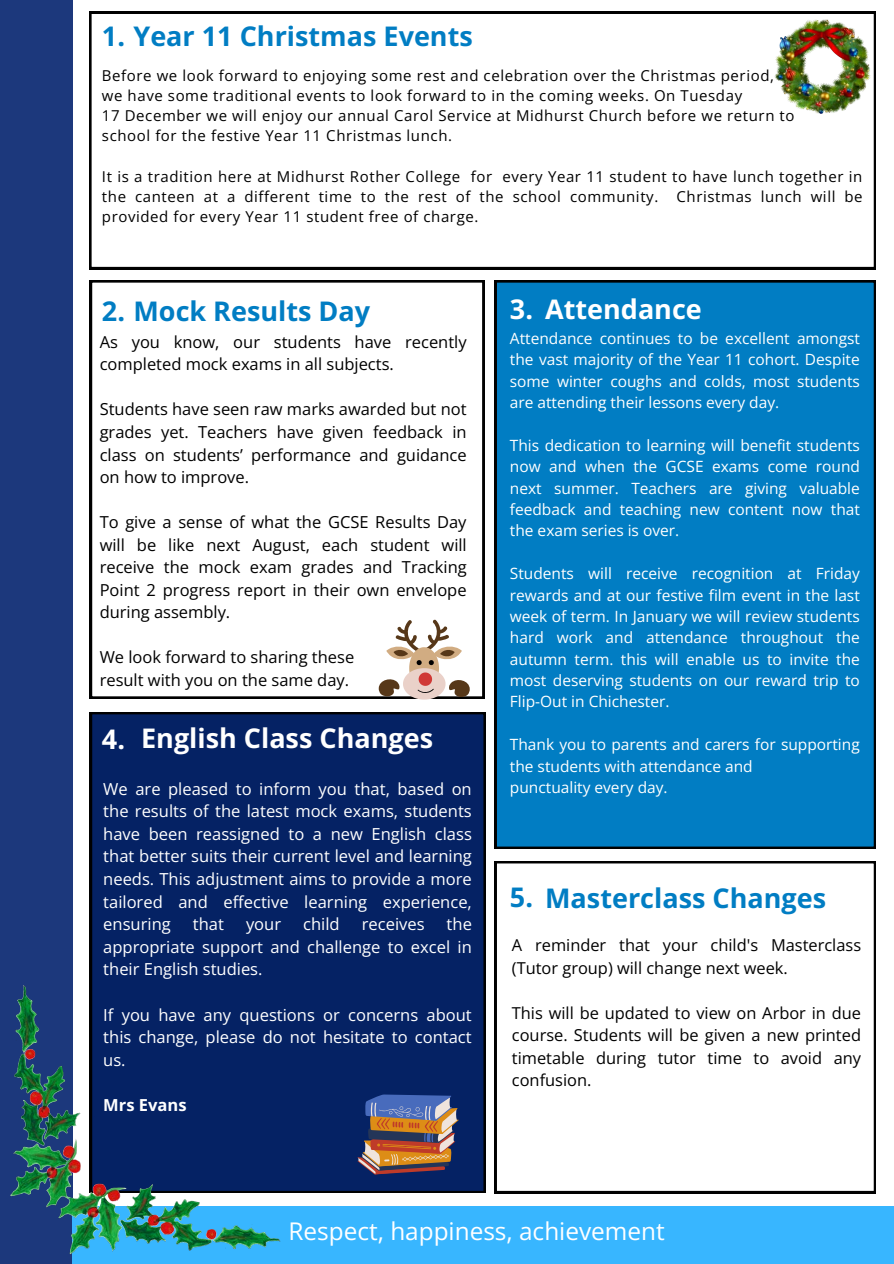
<style>
.page{position:relative;width:894px;height:1264px;background:#fff}
.page>*{position:absolute;margin:0;border:0;box-sizing:border-box;transform-origin:0 0}
.t1{font:700 27px "Open Sans";color:#017dc3}
.t2{font:700 27px "Open Sans";color:#fff}
.t3{font:24.45px "Open Sans";color:#fff}
.t4{font:16.5px/22.5px "Open Sans";color:#000;text-align:justify}
.t5{font:16.5px/22.6px "Open Sans";color:#fff;text-align:justify}
.t6{font:700 16.5px "Open Sans";color:#fff}
.t7{font:16.35px/22.5px "Open Sans";color:#000}
.t8{font:15.45px/21.3px "Open Sans";color:#fff;text-align:justify}
.t9{font:15px/20.2px "Open Sans";letter-spacing:.04em;color:#000;text-align:justify}
</style>
<div class="page">
<div style="left:0;top:0;width:72px;height:1263px;background:#1c387c"></div>
<div style="left:72px;top:1205px;width:821px;height:58px;background:#38b6ff"></div>
<svg style="left:89px;top:12px;width:786px;height:257px"></svg>
<svg style="left:90px;top:280px;width:394px;height:418px"></svg>
<div style="left:494px;top:280px;width:381px;height:568px;background:#017dc3"></div>
<div style="left:90px;top:712px;width:395px;height:480px;background:#052264"></div>
<svg style="left:357px;top:1094px;width:101px;height:80px;background:#7f6668"></svg>
<img style="left:10px;top:978px;width:286px;height:277px">
<svg style="left:494px;top:861px;width:381px;height:332px"></svg>
<img style="left:774px;top:19px;width:95px;height:95px">
<svg style="left:378px;top:618px;width:91px;height:81px"></svg>
<p class="t1" style="left:102px;top:17px;width:372px">1. Year 11 Christmas Events</p>
<p class="t9" style="left:102px;top:65px;width:673px">Before we look forward to enjoying some rest and celebration over the Christmas period,</p>
<p class="t9" style="left:102px;top:85px;width:641px">we have some traditional events to look forward to in the coming weeks. On Tuesday</p>
<h1 class="t9" style="left:102px;top:105px;width:694px">17 December we will enjoy our annual Carol Service at Midhurst Church before we return to</h1>
<h2 class="t9" style="left:102px;top:125px;width:351px">school for the festive Year 11 Christmas lunch.</h2>
<h1 class="t9" style="left:102px;top:166px;width:762px">It is a tradition here at Midhurst Rother College for every Year 11 student to have lunch together in the canteen at a different time to the rest of the school community. Christmas lunch will be provided for every Year 11 student free of charge.</h1>
<h2 class="t1" style="left:102px;top:292px;width:270px">2. Mock Results Day</h2>
<p class="t4" style="left:100px;top:330px;width:368px">As you know, our students have recently completed mock exams in all subjects.</p>
<p class="t4" style="left:100px;top:398px;width:368px">Students have seen raw marks awarded but not grades yet. Teachers have given feedback in class on students’ performance and guidance on how to improve.</p>
<p class="t4" style="left:100px;top:510px;width:368px">To give a sense of what the GCSE Results Day will be like next August, each student will receive the mock exam grades and Tracking Point 2 progress report in their own envelope during assembly.</p>
<p class="t4" style="left:100px;top:645px;width:256px">We look forward to sharing these</p>
<p class="t4" style="left:100px;top:668px;width:251px">result with you on the same day.</p>
<p class="t2" style="left:102px;top:719px;width:25px">4.</p>
<p class="t2" style="left:141px;top:718px;width:293px">English Class Changes</p>
<h1 class="t5" style="left:103px;top:777px;width:370px">We are pleased to inform you that, based on the results of the latest mock exams, students have been reassigned to a new English class that better suits their current level and learning needs. This adjustment aims to provide a more tailored and effective learning experience, ensuring</h1>
<h1 class="t5" style="left:103px;top:912px;width:370px;text-indent:343px">the appropriate support and challenge to excel in their English studies.</h1>
<p class="t5" style="left:103px;top:1002px;width:370px">If you have any questions or concerns about this change, please do not hesitate to contact us.</p>
<p class="t6" style="left:103px;top:1093px;width:85px">Mrs Evans</p>
<h1 class="t5" style="left:193px;top:912px;width:33px">that</h1>
<h1 class="t5" style="left:246px;top:912px;width:37px">your</h1>
<h1 class="t5" style="left:303px;top:912px;width:38px">child</h1>
<h1 class="t5" style="left:361px;top:912px;width:64px">receives</h1>
<p class="t2" style="left:510px;top:290px;width:193px">3. Attendance</p>
<h2 class="t8" style="left:510px;top:327px;width:351px">Attendance continues to be excellent amongst the vast majority of the Year 11 cohort. Despite some winter coughs and colds, most students are attending their lessons every day.</h2>
<h1 class="t8" style="left:510px;top:434px;width:351px">This dedication to learning will benefit students now and when the GCSE exams come round next summer. Teachers are giving valuable feedback and teaching new content now that the exam series is over.</h1>
<p class="t8" style="left:510px;top:562px;width:351px">Students will receive recognition at Friday rewards and at our festive film event in the last week of term. In January we will review students hard work and attendance throughout the autumn term. this will enable us to invite the most deserving students on our reward trip to Flip-Out in Chichester.</p>
<p class="t8" style="left:510px;top:733px;width:351px">Thank you to parents and carers for supporting the students with attendance and</p>
<p class="t8" style="left:510px;top:776px;width:159px">punctuality every day.</p>
<p class="t1" style="left:510px;top:878px;width:317px">5. Masterclass Changes</p>
<h1 class="t7" style="left:511px;top:933px;width:350px">A reminder that your child's Masterclass (Tutor group) will change next week.</h1>
<h2 class="t7" style="left:511px;top:1001px;width:350px;text-align:justify">This will be updated to view on Arbor in due course. Students will be given a new printed timetable during tutor time to avoid any confusion.</h2>
<p class="t3" style="left:288px;top:1213px;width:377px">Respect, happiness, achievement</p>
</div>
